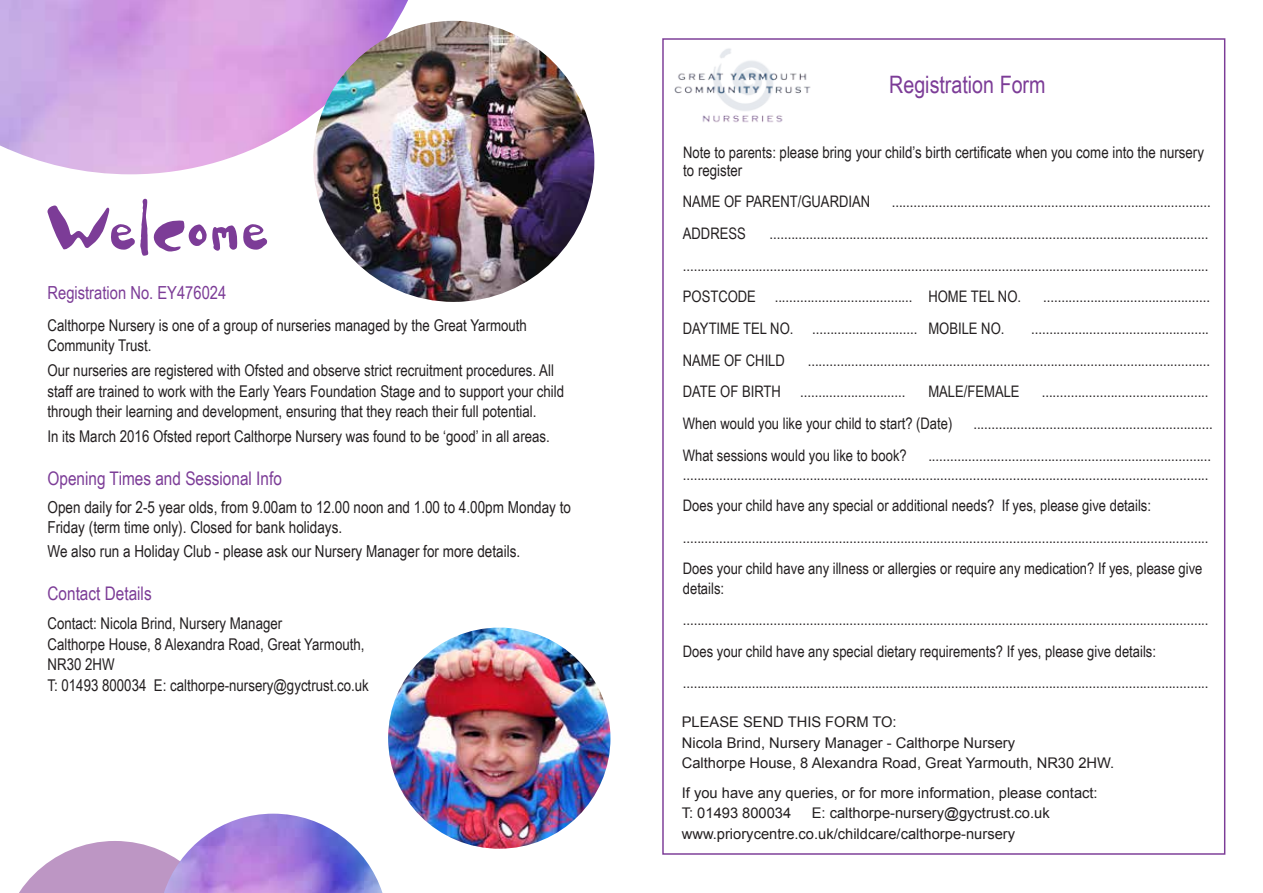
<style>
.page{position:relative;width:1263px;height:893px;background:#fff}
.page>*{position:absolute;margin:0;border:0;box-sizing:border-box;transform-origin:0 0}
.t1{font:70.2px "Lilla Funk";color:#7c3c97}
.t2{font:24px "Arial Narrow";color:#7c3c97}
.t3{font:18.75px "Arial Narrow";color:#7c3c97}
.t4{font:18px "Arial Narrow";color:#7c3c97}
.t5{font:16.5px/19.8px "Arial Narrow";color:#231f20}
.t6{font:16.2px/20.5px "Arial Narrow";color:#231f20}
.t7{font:15.9px/31.7px "Arial Narrow";color:#231f20}
.t8{font:14.7px/20.5px "Arial";color:#231f20}
.s1{font-size:15.9px}
</style>
<div class="page">
<svg style="left:19px;top:841px;width:145px;height:52px"></svg>
<img style="left:0;top:0;width:408px;height:174px">
<img style="left:164px;top:814px;width:218px;height:79px">
<img style="left:313px;top:21px;width:281px;height:281px;border-radius:141px">
<img style="left:388px;top:628px;width:222px;height:221px">
<img style="left:674px;top:48px;width:137px;height:75px">
<h1 class="t1" style="left:47px;top:193px;width:225px">Welcome</h1>
<p class="t4" style="left:47px;top:280px;width:180px">Registration No. EY476024</p>
<p class="t6" style="left:47px;top:314px;width:481px">Calthorpe Nursery is one of a group of nurseries managed by the Great Yarmouth<br>Community Trust.</p>
<p class="t6" style="left:47px;top:359px;width:518px">Our nurseries are registered with Ofsted and observe strict recruitment procedures. All staff are trained to work with the Early Years Foundation Stage and to support your child through their learning and development, ensuring that they reach their full potential.</p>
<p class="t6" style="left:47px;top:425px;width:504px">In its March 2016 Ofsted report Calthorpe Nursery was found to be ‘good’ in all areas.</p>
<p class="t3" style="left:47px;top:465px;width:236px">Opening Times and Sessional Info</p>
<p class="t5" style="left:47px;top:497px;width:525px">Open daily for 2-5 year olds, from 9.00am to 12.00 noon and 1.00 to 4.00pm Monday to<br>Friday (term time only). Closed for bank holidays.</p>
<p class="t5" style="left:47px;top:541px;width:474px">We also run a Holiday Club - please ask our Nursery Manager for more details.</p>
<p class="t3" style="left:47px;top:580px;width:106px">Contact Details</p>
<p class="t6" style="left:47px;top:613px;width:323px">Contact: Nicola Brind, Nursery Manager<br>Calthorpe House, 8 Alexandra Road, Great Yarmouth, NR30 2HW<br>T: 01493 800034 E: calthorpe-nursery@gyctrust.co.uk</p>
<h2 class="t2" style="left:889px;top:67px;width:158px">Registration Form</h2>
<p class="t6" style="left:683px;top:143px;width:522px;line-height:18px"><span class="s1">Note to parents:</span> please bring your child’s birth certificate when you come into the nursery to register</p>
<p class="t7" style="left:683px;top:185px;width:189px">NAME OF PARENT/GUARDIAN</p>
<p class="t7" style="left:892px;top:185px;width:321px">........................................................................................</p>
<p class="t7" style="left:683px;top:217px;width:65px">ADDRESS</p>
<p class="t7" style="left:683px;top:217px;width:527px;text-align:justify;text-indent:87px">......................................................................................................................... .................................................................................................................................................<br>POSTCODE ...................................... HOME TEL NO.</p>
<p class="t7" style="left:1043px;top:280px;width:168px">..............................................</p>
<p class="t7" style="left:683px;top:312px;width:323px">DAYTIME TEL NO. ............................. MOBILE NO.</p>
<p class="t7" style="left:1031px;top:312px;width:179px">.................................................</p>
<p class="t7" style="left:683px;top:344px;width:104px">NAME OF CHILD</p>
<p class="t7" style="left:683px;top:344px;width:529px;text-indent:125px">...............................................................................................................<br>DATE OF BIRTH .............................</p>
<p class="t7" style="left:928px;top:375px;width:93px">MALE/FEMALE</p>
<p class="t7" style="left:1042px;top:375px;width:168px">..............................................</p>
<p class="t7" style="left:683px;top:407px;width:271px">When would you like your child to start? (Date)</p>
<p class="t7" style="left:973px;top:407px;width:241px">..................................................................</p>
<p class="t7" style="left:683px;top:438px;width:225px">What sessions would you like to book?</p>
<p class="t7" style="left:683px;top:445px;width:530px;line-height:19px;text-align:right">.............................................................................. .................................................................................................................................................</p>
<p class="t7" style="left:683px;top:489px;width:527px">Does your child have any special or additional needs? If yes, please give details: .................................................................................................................................................<br>Does your child have any illness or allergies or require any medication? If yes, please give</p>
<p class="t7" style="left:683px;top:571px;width:527px">details: .................................................................................................................................................<br>Does your child have any special dietary requirements? If yes, please give details: .................................................................................................................................................</p>
<p class="t8" style="left:682px;top:712px;width:434px">PLEASE SEND THIS FORM TO:<br>Nicola Brind, Nursery Manager - Calthorpe Nursery<br>Calthorpe House, 8 Alexandra Road, Great Yarmouth, NR30 2HW.</p>
<p class="t8" style="left:682px;top:782px;width:417px">If you have any queries, or for more information, please contact:<br>T: 01493 800034</p>
<p class="t8" style="left:682px;top:803px;width:369px;text-indent:130px">E: calthorpe-nursery@gyctrust.co.uk www.priorycentre.co.uk/childcare/calthorpe-nursery</p>
</div>
